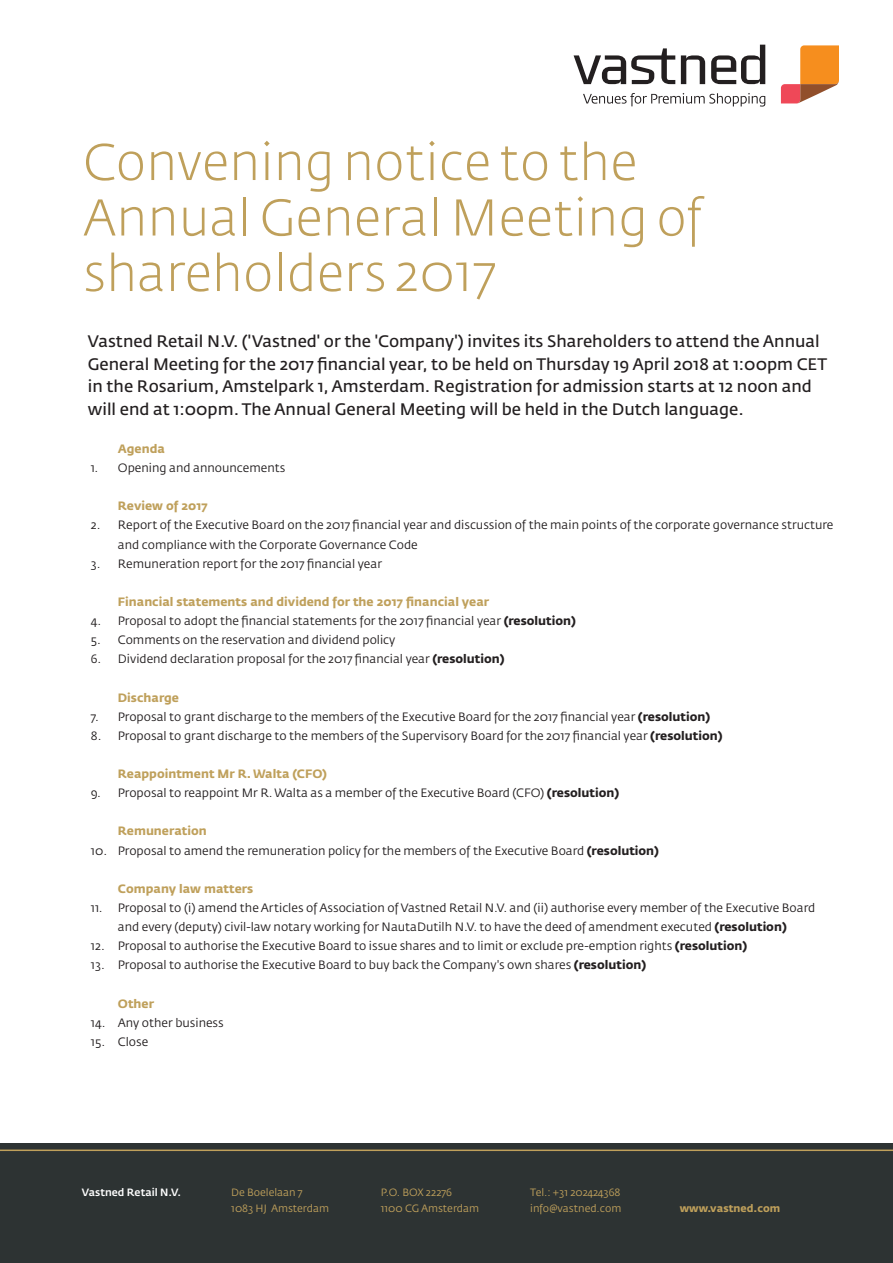
<style>
.page{position:relative;width:893px;height:1263px;background:#fff}
.page>*{position:absolute;margin:0;border:0;box-sizing:border-box;transform-origin:0 0}
.t1{font:300 51px/55.5px "Fedra Sans Std";letter-spacing:.005em;color:#bfa05b}
.t2{font:16.5px/22.5px "Fedra Sans Std";color:#231f20}
.t3{font:12px/19.2px "Fedra Sans Std";color:#231f20}
.t4{font:700 12px "Fedra Sans Std";color:#bfa05b}
.t5{font:10.5px/16.5px "Fedra Sans Std";color:#bfa05b}
.t6{font:500 10.5px "Fedra Sans Std";color:#fff}
.t7{font:700 10.5px "Fedra Sans Std";color:#bfa05b}
.s1{font-weight:700}
</style>
<div class="page">
<div style="left:0;top:1144px;width:893px;height:119px;background:#2d3333"></div>
<hr style="left:0;top:1149px;width:893px;height:2px;background:#bfa05b">
<svg style="left:583px;top:93px;width:182px;height:14px"></svg>
<svg style="left:681px;top:55px;width:24px;height:29px"></svg>
<svg style="left:711px;top:45px;width:54px;height:39px"></svg>
<svg style="left:574px;top:48px;width:101px;height:36px"></svg>
<svg style="left:781px;top:45px;width:58px;height:58px"></svg>
<h1 class="t1" style="left:83px;top:134px;width:622px">Convening notice to the<br>Annual General Meeting of shareholders 2017</h1>
<p class="t2" style="left:88px;top:330px;width:741px">Vastned Retail N.V. ('Vastned' or the 'Company') invites its Shareholders to attend the Annual General Meeting for the 2017 financial year, to be held on Thursday 19 April 2018 at 1:00pm CET in the Rosarium, Amstelpark 1, Amsterdam. Registration for admission starts at 12 noon and will end at 1:00pm. The Annual General Meeting will be held in the Dutch language.</p>
<p class="t4" style="left:118px;top:441px;width:49px">Agenda</p>
<p class="t3" style="left:91px;top:458px;width:196px">1. Opening and announcements</p>
<p class="t4" style="left:118px;top:499px;width:91px">Review of 2017</p>
<p class="t3" style="left:118px;top:516px;width:717px;text-indent:-27px">2. Report of the Executive Board on the 2017 financial year and discussion of the main points of the corporate governance structure and compliance with the Corporate Governance Code</p>
<p class="t3" style="left:91px;top:554px;width:293px">3. Remuneration report for the 2017 financial year</p>
<p class="t4" style="left:118px;top:594px;width:373px">Financial statements and dividend for the 2017 financial year</p>
<p class="t3" style="left:91px;top:611px;width:487px">4. Proposal to adopt the financial statements for the 2017 financial year <span class="s1">(resolution)</span></p>
<p class="t3" style="left:91px;top:630px;width:306px">5. Comments on the reservation and dividend policy</p>
<p class="t3" style="left:91px;top:649px;width:415px">6. Dividend declaration proposal for the 2017 financial year <span class="s1">(resolution)</span></p>
<p class="t4" style="left:118px;top:690px;width:63px">Discharge</p>
<p class="t3" style="left:91px;top:707px;width:621px">7. Proposal to grant discharge to the members of the Executive Board for the 2017 financial year <span class="s1">(resolution)</span></p>
<p class="t3" style="left:91px;top:726px;width:633px">8. Proposal to grant discharge to the members of the Supervisory Board for the 2017 financial year <span class="s1">(resolution)</span></p>
<p class="t4" style="left:118px;top:766px;width:211px">Reappointment Mr R. Walta (CFO)</p>
<p class="t3" style="left:91px;top:783px;width:530px">9. Proposal to reappoint Mr R. Walta as a member of the Executive Board (CFO) <span class="s1">(resolution)</span></p>
<p class="t4" style="left:118px;top:824px;width:90px">Remuneration</p>
<p class="t3" style="left:91px;top:841px;width:570px">10. Proposal to amend the remuneration policy for the members of the Executive Board <span class="s1">(resolution)</span></p>
<p class="t4" style="left:118px;top:881px;width:137px">Company law matters</p>
<p class="t3" style="left:91px;top:898px;width:726px;text-align:center">11. Proposal to (i) amend the Articles of Association of Vastned Retail N.V. and (ii) authorise every member of the Executive Board and every (deputy) civil-law notary working for NautaDutilh N.V. to have the deed of amendment executed <span class="s1">(resolution)</span></p>
<p class="t3" style="left:91px;top:936px;width:658px">12. Proposal to authorise the Executive Board to issue shares and to limit or exclude pre-emption rights <span class="s1">(resolution)</span></p>
<p class="t3" style="left:91px;top:955px;width:557px">13. Proposal to authorise the Executive Board to buy back the Company's own shares <span class="s1">(resolution)</span></p>
<p class="t4" style="left:118px;top:996px;width:38px">Other</p>
<p class="t3" style="left:91px;top:1013px;width:134px">14. Any other business</p>
<p class="t3" style="left:91px;top:1032px;width:59px">15. Close</p>
<p class="t6" style="left:82px;top:1185px;width:101px">Vastned Retail N.V.</p>
<p class="t5" style="left:231px;top:1184px;width:99px">De Boelelaan 7<br>1083 HJ Amsterdam</p>
<p class="t5" style="left:381px;top:1184px;width:100px">P.O. BOX 22276<br>1100 CG Amsterdam</p>
<p class="t5" style="left:530px;top:1184px;width:93px">Tel.: +31 202424368 info@vastned.com</p>
<p class="t7" style="left:680px;top:1202px;width:102px">www.vastned.com</p>
</div>
